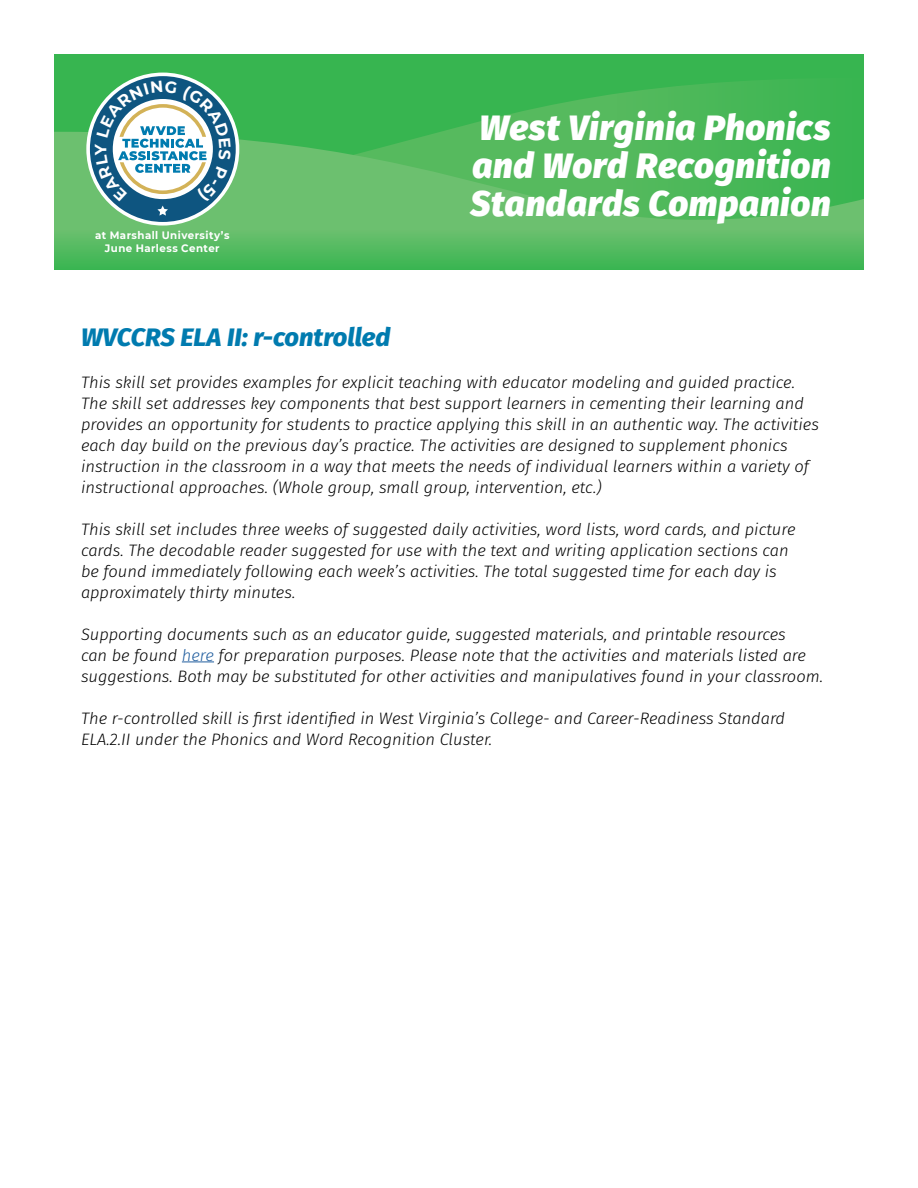
<style>
.page{position:relative;width:918px;height:1188px;background:#fff}
.page>*{position:absolute;margin:0;border:0;box-sizing:border-box;transform-origin:0 0}
.t1{font:italic 900 34.8px/38.2px "Fira Sans";letter-spacing:.02em;color:#fff;text-align:justify}
.Skill{font:italic 800 25.5px "Fira Sans";color:#007baf}
.t2{font:italic 300 16.5px/21px "Fira Sans";color:#000}
.t3{font:700 10.8px/12.9px "Montserrat";letter-spacing:.045em;color:#fff;text-align:center;scale:.95 1}
.s1{color:#215e9e}
</style>
<div class="page">
<div style="left:54px;top:54px;width:810px;height:216px;background:#37b550"></div>
<svg style="left:54px;top:80px;width:725px;height:52px"></svg>
<svg style="left:54px;top:132px;width:810px;height:131px"></svg>
<hr style="left:182px;top:662px;width:32px;height:1px;background:#215e9e">
<svg style="left:86px;top:73px;width:153px;height:153px;background:#6da5a2"></svg>
<p class="t3" style="left:95px;top:228px;width:143px">at Marshall University’s<br>June Harless Center</p>
<p class="t1" style="left:471px;top:105px;width:361px">West Virginia Phonics and Word Recognition Standards Companion</p>
<p class="Skill" style="left:81px;top:315px;width:311px">WVCCRS ELA II: r-controlled</p>
<p class="t2" style="left:81px;top:371px;width:739px">This skill set provides examples for explicit teaching with educator modeling and guided practice.<br>The skill set addresses key components that best support learners in cementing their learning and provides an opportunity for students to practice applying this skill in an authentic way. The activities each day build on the previous day’s practice. The activities are designed to supplement phonics instruction in the classroom in a way that meets the needs of individual learners within a variety of instructional approaches. (Whole group, small group, intervention, etc.)</p>
<p class="t2" style="left:81px;top:518px;width:716px">This skill set includes three weeks of suggested daily activities, word lists, word cards, and picture cards. The decodable reader suggested for use with the text and writing application sections can be found immediately following each week’s activities. The total suggested time for each day is approximately thirty minutes.</p>
<p class="t2" style="left:81px;top:623px;width:744px">Supporting documents such as an educator guide, suggested materials, and printable resources<br>can be found <span class="s1">here</span> for preparation purposes. Please note that the activities and materials listed are suggestions. Both may be substituted for other activities and manipulatives found in your classroom.</p>
<p class="t2" style="left:81px;top:707px;width:706px">The r-controlled skill is first identified in West Virginia’s College- and Career-Readiness Standard<br>ELA.2.II under the Phonics and Word Recognition Cluster.</p>
</div>
